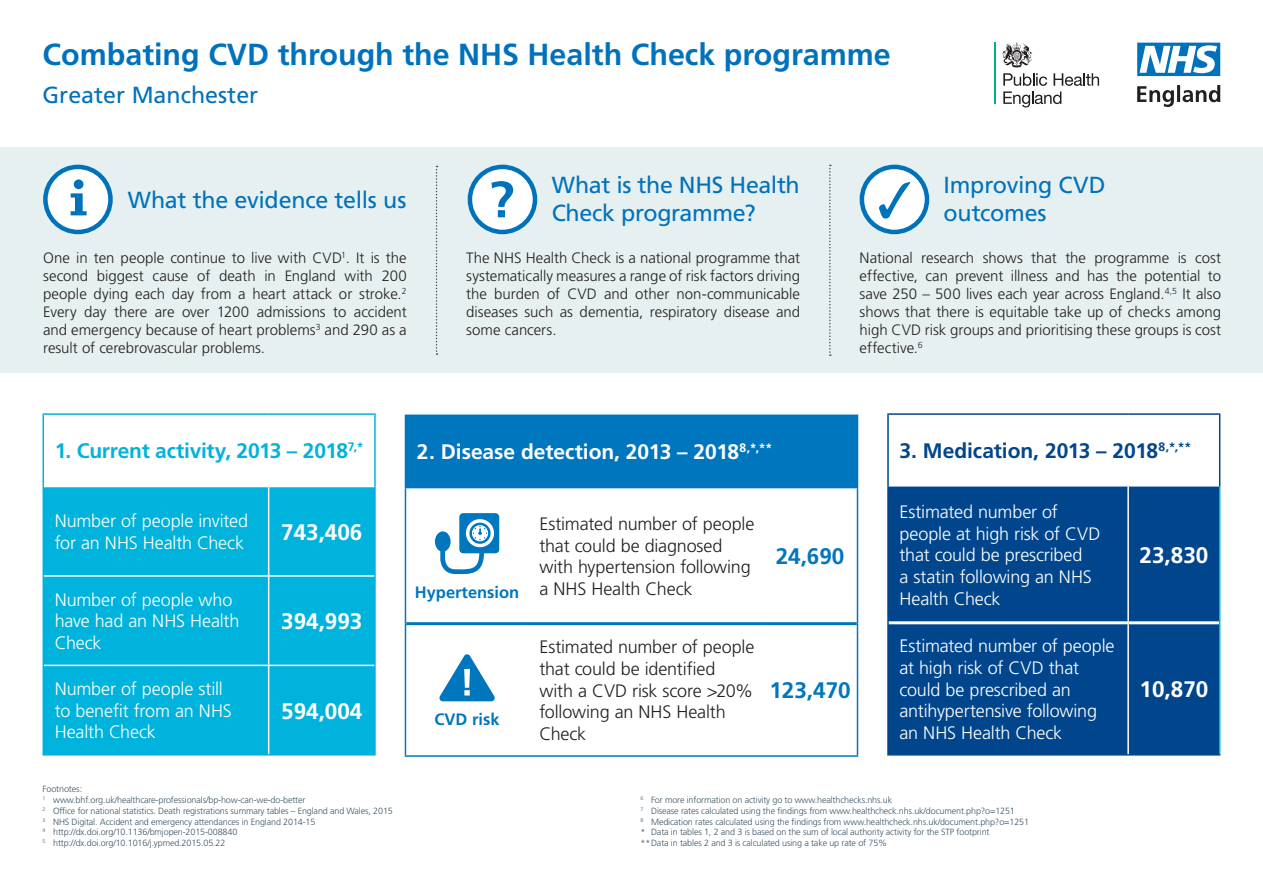
<style>
.page{position:relative;width:1263px;height:893px;background:#fff}
.page>*{position:absolute;margin:0;border:0;box-sizing:border-box;transform-origin:0 0}
.t1{font:700 30.45px "Frutiger LT Std";color:#0072bc}
.t2{font:23.25px/27.9px "Frutiger LT Std";letter-spacing:-.01em;color:#0072bc}
.t3{font:700 22.5px "Frutiger LT Std";color:#fff}
.t4{font:700 22.5px "Frutiger LT Std";color:#0076be}
.t5{font:700 21px "Frutiger LT Std";letter-spacing:-.005em;color:#fff}
.t6{font:700 21px "Frutiger LT Std";letter-spacing:-.015em;color:#00b3dc}
.t7{font:700 21px "Frutiger LT Std";letter-spacing:-.005em;color:#01468c}
.t8{font:300 18px/21.6px "Frutiger LT Std";letter-spacing:-.01em;color:#fff}
.t9{font:300 18px/21.6px "Frutiger LT Std";letter-spacing:-.01em;color:#231f20}
.t10{font:700 16.5px "Frutiger LT Std";color:#0076be}
.t11{font:300 15px/18px "Frutiger LT Std";color:#231f20;text-align:justify}
.t12{font:300 9px/10.8px "Frutiger LT Std";letter-spacing:-.015em;color:#3b5566}
</style>
<div class="page">
<hr style="left:995px;top:43px;width:1px;height:61px;background:#01af8f">
<svg style="left:1003px;top:73px;width:96px;height:34px"></svg>
<svg style="left:1002px;top:43px;width:30px;height:24px"></svg>
<svg style="left:1137px;top:85px;width:83px;height:22px"></svg>
<svg style="left:1137px;top:43px;width:83px;height:33px"></svg>
<div style="left:0;top:148px;width:1263px;height:225px;background:#e7f0f1"></div>
<svg style="left:436px;top:166px;width:1px;height:189px"></svg>
<svg style="left:829px;top:165px;width:2px;height:191px"></svg>
<div style="left:45px;top:167px;width:65px;height:65px;background:#fff;border-radius:50%"></div>
<div style="left:43px;top:165px;width:70px;height:69px;border:4px solid #0072bc;border-radius:50%"></div>
<div style="left:74px;top:179px;width:9px;height:10px;background:#0072bc;border-radius:50%"></div>
<svg style="left:71px;top:193px;width:16px;height:22px"></svg>
<div style="left:470px;top:167px;width:65px;height:65px;background:#fff;border-radius:50%"></div>
<div style="left:468px;top:165px;width:69px;height:69px;border:4px solid #0072bc;border-radius:50%"></div>
<svg style="left:491px;top:181px;width:22px;height:36px"></svg>
<svg style="left:862px;top:167px;width:65px;height:65px;background:#deedf6"></svg>
<div style="left:860px;top:165px;width:69px;height:69px;border:4px solid #0072bc;border-radius:50%"></div>
<svg style="left:879px;top:182px;width:31px;height:37px"></svg>
<div style="left:44px;top:487px;width:330px;height:267px;background:#00b3dc"></div>
<hr style="left:43px;top:413px;width:226px;height:2px;background:#00b3dc">
<hr style="left:43px;top:415px;width:1px;height:71px;background:#00b3dc">
<hr style="left:269px;top:413px;width:107px;height:2px;background:#00b3dc">
<hr style="left:374px;top:415px;width:2px;height:71px;background:#00b3dc">
<hr style="left:43px;top:486px;width:1px;height:90px;background:#00b3dc">
<hr style="left:374px;top:486px;width:2px;height:90px;background:#00b3dc">
<hr style="left:43px;top:576px;width:1px;height:89px;background:#00b3dc">
<hr style="left:374px;top:576px;width:2px;height:89px;background:#00b3dc">
<hr style="left:43px;top:665px;width:1px;height:89px;background:#00b3dc">
<hr style="left:374px;top:665px;width:2px;height:89px;background:#00b3dc">
<hr style="left:43px;top:754px;width:226px;height:2px;background:#00b3dc">
<hr style="left:269px;top:754px;width:107px;height:2px;background:#00b3dc">
<hr style="left:268px;top:487px;width:1px;height:88px;background:#fff">
<hr style="left:44px;top:575px;width:225px;height:2px;background:#fff">
<hr style="left:269px;top:575px;width:105px;height:2px;background:#fff">
<hr style="left:268px;top:577px;width:1px;height:88px;background:#fff">
<hr style="left:44px;top:665px;width:225px;height:1px;background:#fff">
<hr style="left:269px;top:665px;width:105px;height:1px;background:#fff">
<hr style="left:268px;top:666px;width:1px;height:88px;background:#fff">
<div style="left:405px;top:415px;width:452px;height:73px;background:#0076be"></div>
<svg style="left:406px;top:488px;width:451px;height:267px"></svg>
<hr style="left:767px;top:487px;width:91px;height:1px;background:#0076be">
<hr style="left:767px;top:415px;width:91px;height:1px;background:#0076be">
<hr style="left:857px;top:416px;width:1px;height:71px;background:#0076be">
<hr style="left:405px;top:488px;width:1px;height:136px;background:#0076be">
<hr style="left:857px;top:488px;width:1px;height:136px;background:#0076be">
<hr style="left:405px;top:624px;width:1px;height:131px;background:#0076be">
<hr style="left:857px;top:624px;width:1px;height:131px;background:#0076be">
<hr style="left:405px;top:755px;width:123px;height:2px;background:#0076be">
<hr style="left:528px;top:755px;width:239px;height:2px;background:#0076be">
<hr style="left:767px;top:755px;width:91px;height:2px;background:#0076be">
<hr style="left:406px;top:622px;width:122px;height:3px;background:#0076be">
<hr style="left:528px;top:622px;width:239px;height:3px;background:#0076be">
<hr style="left:767px;top:622px;width:90px;height:3px;background:#0076be">
<svg style="left:435px;top:513px;width:64px;height:61px"></svg>
<svg style="left:439px;top:654px;width:56px;height:47px"></svg>
<div style="left:889px;top:487px;width:330px;height:267px;background:#01468c"></div>
<hr style="left:1219px;top:487px;width:1px;height:136px;background:#00b3dc">
<hr style="left:1219px;top:623px;width:1px;height:131px;background:#00b3dc">
<hr style="left:1127px;top:487px;width:2px;height:134px;background:#fff">
<hr style="left:1127px;top:624px;width:2px;height:130px;background:#fff">
<hr style="left:887px;top:413px;width:241px;height:2px;background:#01468c">
<hr style="left:887px;top:415px;width:2px;height:72px;background:#01468c">
<hr style="left:1128px;top:413px;width:92px;height:2px;background:#01468c">
<hr style="left:1219px;top:415px;width:1px;height:72px;background:#01468c">
<hr style="left:887px;top:487px;width:2px;height:136px;background:#01468c">
<hr style="left:887px;top:623px;width:2px;height:131px;background:#01468c">
<hr style="left:887px;top:754px;width:241px;height:2px;background:#01468c">
<hr style="left:1128px;top:754px;width:92px;height:2px;background:#01468c">
<hr style="left:889px;top:621px;width:239px;height:3px;background:#fff">
<hr style="left:1128px;top:621px;width:91px;height:3px;background:#fff">
<h1 class="t1" style="left:43px;top:43px;width:850px">Combating CVD through the NHS Health Check programme</h1>
<h2 class="t2" style="left:43px;top:83px;width:217px">Greater Manchester</h2>
<h2 class="t2" style="left:128px;top:188px;width:280px">What the evidence tells us</h2>
<p class="t11" style="left:43px;top:250px;width:365px">One in ten people continue to live with CVD<sup>1</sup>. It is the second biggest cause of death in England with 200 people dying each day from a heart attack or stroke.<sup>2<br></sup>Every day there are over 1200 admissions to accident and emergency because of heart problems<sup>3</sup> and 290 as a result of cerebrovascular problems.</p>
<h2 class="t2" style="left:552px;top:173px;width:249px">What is the NHS Health<br>Check programme?</h2>
<p class="t11" style="left:466px;top:250px;width:335px">The NHS Health Check is a national programme that systematically measures a range of risk factors driving the burden of CVD and other non-communicable diseases such as dementia, respiratory disease and some cancers.</p>
<h2 class="t2" style="left:944px;top:173px;width:163px">Improving CVD outcomes</h2>
<p class="t11" style="left:860px;top:250px;width:363px">National research shows that the programme is cost effective, can prevent illness and has the potential to save 250 – 500 lives each year across England.<sup>4,5</sup> It also shows that there is equitable take up of checks among high CVD risk groups and prioritising these groups is cost effective.<sup>6</sup></p>
<h3 class="t6" style="left:55px;top:442px;width:310px">1. Current activity, 2013 – 2018<sup>7,*</sup></h3>
<p class="t8" style="left:55px;top:511px;width:195px">Number of people invited for an NHS Health Check</p>
<h3 class="t3" style="left:281px;top:523px;width:83px">743,406</h3>
<p class="t8" style="left:55px;top:590px;width:186px">Number of people who have had an NHS Health<br>Check</p>
<p class="t8" style="left:55px;top:680px;width:179px">Number of people still to benefit from an NHS<br>Health Check</p>
<h3 class="t3" style="left:281px;top:612px;width:83px">394,993</h3>
<h3 class="t3" style="left:281px;top:702px;width:83px">594,004</h3>
<h3 class="t5" style="left:417px;top:444px;width:357px">2. Disease detection, 2013 – 2018<sup>8,*,**</sup></h3>
<p class="t10" style="left:415px;top:586px;width:106px">Hypertension</p>
<p class="t10" style="left:434px;top:713px;width:67px">CVD risk</p>
<p class="t9" style="left:539px;top:514px;width:217px">Estimated number of people that could be diagnosed with hypertension following a NHS Health Check</p>
<h3 class="t4" style="left:776px;top:547px;width:70px">24,690</h3>
<p class="t9" style="left:539px;top:638px;width:217px">Estimated number of people that could be identified<br>with a CVD risk score &gt;20% following an NHS Health<br>Check</p>
<h3 class="t4" style="left:769px;top:681px;width:83px">123,470</h3>
<h3 class="t7" style="left:899px;top:442px;width:293px">3. Medication, 2013 – 2018<sup>8,*,**</sup></h3>
<p class="t8" style="left:899px;top:503px;width:202px">Estimated number of people at high risk of CVD that could be prescribed<br>a statin following an NHS<br>Health Check</p>
<p class="t8" style="left:899px;top:637px;width:217px">Estimated number of people at high risk of CVD that could be prescribed an antihypertensive following an NHS Health Check</p>
<h3 class="t3" style="left:1139px;top:546px;width:70px">23,830</h3>
<h3 class="t3" style="left:1139px;top:680px;width:70px">10,870</h3>
<p class="t12" style="left:43px;top:784px;width:352px">Footnotes:<br><sup>1</sup> www.bhf.org.uk/healthcare-professionals/bp-how-can-we-do-better<br><sup>2</sup> Office for national statistics. Death registrations summary tables – England and Wales, 2015<br><sup>3</sup> NHS Digital. Accident and emergency attendances in England 2014-15<br><sup>4</sup> http://dx.doi.org/10.1136/bmjopen-2015-008840<br><sup>5</sup> http://dx.doi.org/10.1016/j.ypmed.2015.05.22</p>
<p class="t12" style="left:640px;top:795px;width:390px"><sup>6</sup> For more information on activity go to www.healthchecks.nhs.uk<br><sup>7</sup> Disease rates calculated using the findings from www.healthcheck.nhs.uk/document.php?o=1251<br><sup>8</sup> Medication rates calculated using the findings from www.healthcheck.nhs.uk/document.php?o=1251 * Data in tables 1, 2 and 3 is based on the sum of local authority activity for the STP footprint<br>**Data in tables 2 and 3 is calculated using a take up rate of 75%</p>
</div>
